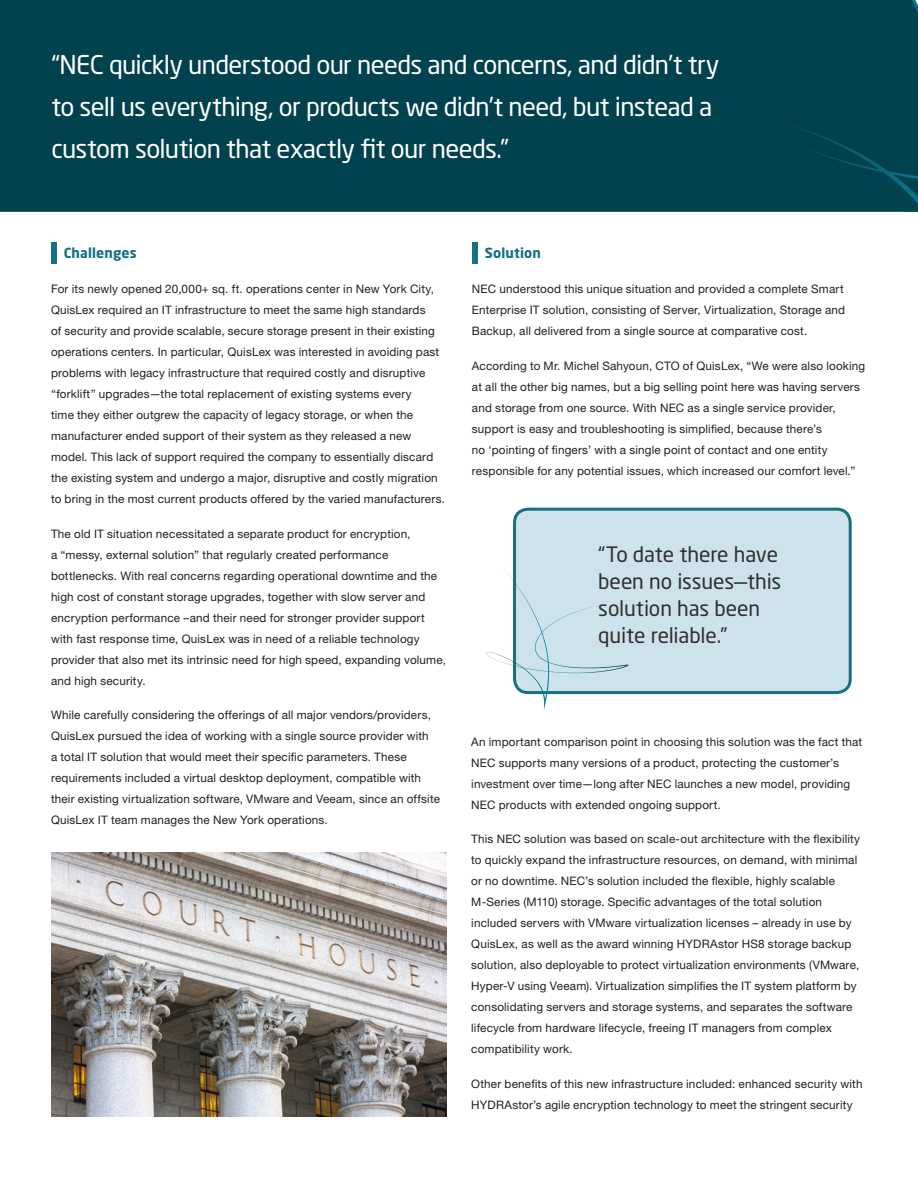
<style>
.page{position:relative;width:918px;height:1188px;background:#fff}
.page>*{position:absolute;margin:0;border:0;box-sizing:border-box;transform-origin:0 0}
.Catch_Copy{font:25.5px/42px "Neo Sans Pro";letter-spacing:-.025em;color:#fff}
.Body_Text{font:21px/27px "Neo Sans Pro";letter-spacing:-.01em;color:#312f30}
.Heading_2{font:700 13.8px "Neo Sans Pro";letter-spacing:.01em;color:#147183}
.Body_Text-2{font:11.7px/21px "Helvetica Neue LT Std";letter-spacing:.015em;color:#231f20}
</style>
<div class="page">
<img style="left:51px;top:853px;width:395px;height:263px">
<div style="left:0;top:0;width:918px;height:212px;background:#02414e"></div>
<div style="left:776px;top:0;width:142px;height:204px;background:#02414e"></div>
<div style="left:472px;top:243px;width:5px;height:21px;background:#147183"></div>
<div style="left:515px;top:509px;width:335px;height:184px;background:#cde2eb;border-radius:14px"></div>
<div style="left:513px;top:508px;width:339px;height:186px;border:3px solid #147183;border-radius:14px"></div>
<svg style="left:486px;top:567px;width:142px;height:143px"></svg>
<div style="left:51px;top:243px;width:5px;height:21px;background:#147183"></div>
<p class="Catch_Copy" style="left:51px;top:43px;width:670px">“NEC quickly understood our needs and concerns, and didn’t try to sell us everything, or products we didn’t need, but instead a custom solution that exactly fit our needs.”</p>
<p class="Heading_2" style="left:64px;top:244px;width:74px">Challenges</p>
<p class="Body_Text-2" style="left:51px;top:279px;width:395px">For its newly opened 20,000+ sq. ft. operations center in New York City, QuisLex required an IT infrastructure to meet the same high standards<br>of security and provide scalable, secure storage present in their existing operations centers. In particular, QuisLex was interested in avoiding past problems with legacy infrastructure that required costly and disruptive “forklift” upgrades—the total replacement of existing systems every<br>time they either outgrew the capacity of legacy storage, or when the manufacturer ended support of their system as they released a new model. This lack of support required the company to essentially discard the existing system and undergo a major, disruptive and costly migration to bring in the most current products offered by the varied manufacturers.</p>
<p class="Body_Text-2" style="left:51px;top:523px;width:397px">The old IT situation necessitated a separate product for encryption,<br>a “messy, external solution” that regularly created performance bottlenecks. With real concerns regarding operational downtime and the high cost of constant storage upgrades, together with slow server and encryption performance –and their need for stronger provider support with fast response time, QuisLex was in need of a reliable technology provider that also met its intrinsic need for high speed, expanding volume, and high security.</p>
<p class="Body_Text-2" style="left:51px;top:705px;width:390px">While carefully considering the offerings of all major vendors/providers, QuisLex pursued the idea of working with a single source provider with<br>a total IT solution that would meet their specific parameters. These requirements included a virtual desktop deployment, compatible with their existing virtualization software, VMware and Veeam, since an offsite QuisLex IT team manages the New York operations.</p>
<p class="Heading_2" style="left:485px;top:244px;width:58px">Solution</p>
<p class="Body_Text-2" style="left:472px;top:279px;width:375px;text-align:justify">NEC understood this unique situation and provided a complete Smart Enterprise IT solution, consisting of Server, Virtualization, Storage and Backup, all delivered from a single source at comparative cost.</p>
<p class="Body_Text-2" style="left:472px;top:355px;width:395px">According to Mr. Michel Sahyoun, CTO of QuisLex, “We were also looking at all the other big names, but a big selling point here was having servers and storage from one source. With NEC as a single service provider, support is easy and troubleshooting is simplified, because there’s<br>no ‘pointing of fingers’ with a single point of contact and one entity responsible for any potential issues, which increased our comfort level.”</p>
<p class="Body_Text" style="left:598px;top:541px;width:185px">“To date there have been no issues—this solution has been quite reliable.”</p>
<p class="Body_Text-2" style="left:471px;top:731px;width:393px">An important comparison point in choosing this solution was the fact that NEC supports many versions of a product, protecting the customer’s investment over time—long after NEC launches a new model, providing NEC products with extended ongoing support.</p>
<p class="Body_Text-2" style="left:471px;top:829px;width:390px">This NEC solution was based on scale-out architecture with the flexibility to quickly expand the infrastructure resources, on demand, with minimal or no downtime. NEC’s solution included the flexible, highly scalable M-Series (M110) storage. Specific advantages of the total solution included servers with VMware virtualization licenses – already in use by QuisLex, as well as the award winning HYDRAstor HS8 storage backup solution, also deployable to protect virtualization environments (VMware, Hyper-V using Veeam). Virtualization simplifies the IT system platform by consolidating servers and storage systems, and separates the software lifecycle from hardware lifecycle, freeing IT managers from complex compatibility work.</p>
<p class="Body_Text-2" style="left:471px;top:1073px;width:393px">Other benefits of this new infrastructure included: enhanced security with<br>HYDRAstor’s agile encryption technology to meet the stringent security</p>
</div>
